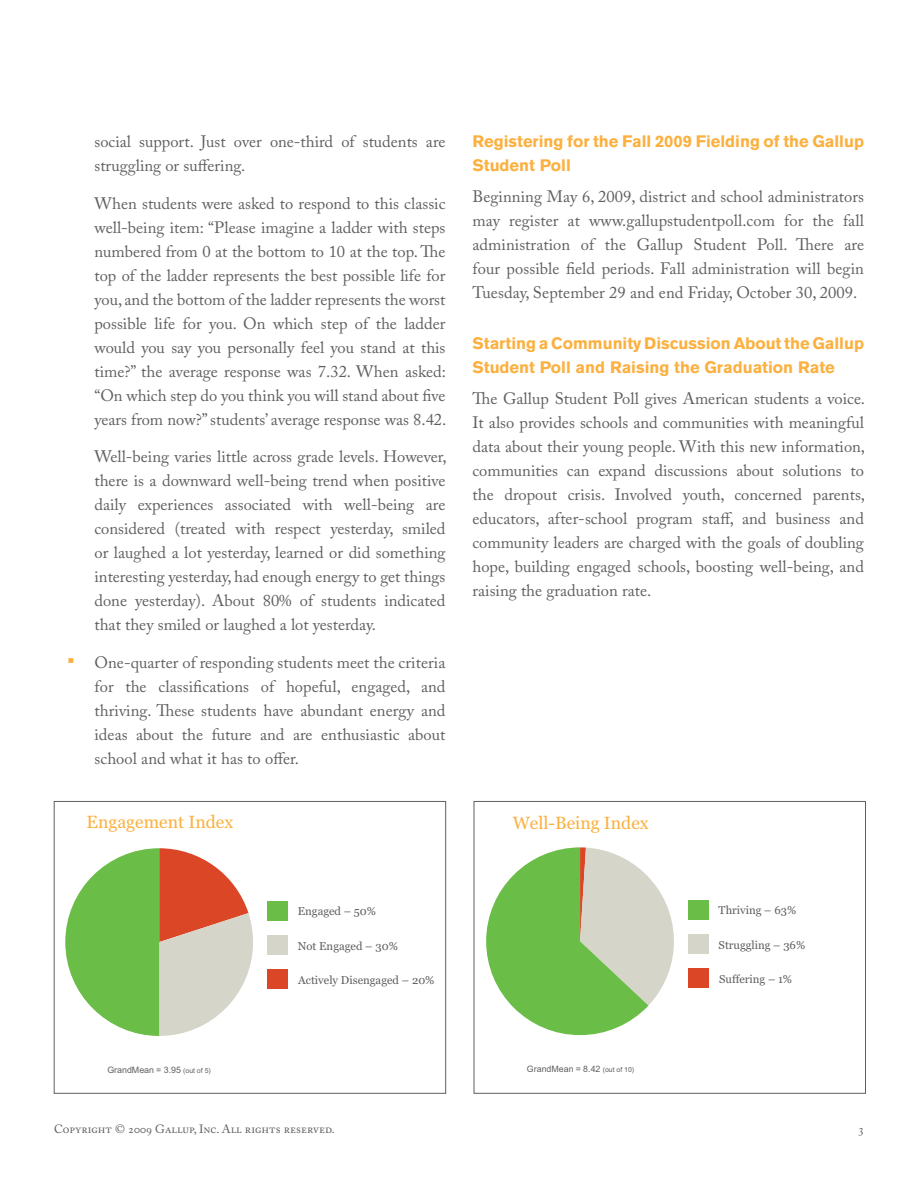
<style>
.page{position:relative;width:918px;height:1188px;background:#fff}
.page>*{position:absolute;margin:0;border:0;box-sizing:border-box;transform-origin:0 0}
.t1{font:17.55px "Georgia";color:#fbb03f}
.t2{font:16.5px/24px "Adobe Caslon Pro";color:#5f5f62;text-align:justify}
.t3{font:700 16.5px/24px "Akzidenz Grotesk BE";color:#fbb03f}
.t4{font:12px "Adobe Caslon Pro";color:#5f5f62}
.t5{font:11.4px "Georgia";color:#5f5f62}
.t6{font:8.85px "Arial";color:#5f5f62}
.s1{font-family:"Akzidenz Grotesk BE";font-size:21px;color:#fbb03f}
.s2{font-size:6.9px}
</style>
<div class="page">
<svg style="left:65px;top:848px;width:188px;height:188px"></svg>
<div style="left:267px;top:901px;width:20px;height:20px;background:#6abd47"></div>
<div style="left:268px;top:969px;width:20px;height:20px;background:#db4726"></div>
<div style="left:267px;top:935px;width:20px;height:20px;background:#d6d5ca"></div>
<div style="left:54px;top:801px;width:392px;height:293px;border:1px solid #5f5f62"></div>
<svg style="left:486px;top:847px;width:188px;height:188px"></svg>
<div style="left:688px;top:901px;width:20px;height:19px;background:#6abd47"></div>
<div style="left:689px;top:969px;width:20px;height:19px;background:#db4726"></div>
<div style="left:688px;top:934px;width:20px;height:20px;background:#d6d5ca"></div>
<div style="left:474px;top:801px;width:392px;height:293px;border:1px solid #5f5f62"></div>
<p class="t2" style="left:94px;top:129px;width:353px">social support. Just over one-third of students are struggling or suffering.</p>
<p class="t2" style="left:94px;top:191px;width:353px">When students were asked to respond to this classic well-being item: “Please imagine a ladder with steps numbered from 0 at the bottom to 10 at the top. The top of the ladder represents the best possible life for you, and the bottom of the ladder represents the worst possible life for you. On which step of the ladder would you say you personally feel you stand at this time?” the average response was 7.32. When asked: “On which step do you think you will stand about five years from now?” students’ average response was 8.42.</p>
<p class="t2" style="left:94px;top:445px;width:354px">Well-being varies little across grade levels. However, there is a downward well-being trend when positive daily experiences associated with well-being are considered (treated with respect yesterday, smiled or laughed a lot yesterday, learned or did something interesting yesterday, had enough energy to get things done yesterday). About 80% of students indicated that they smiled or laughed a lot yesterday.</p>
<p class="t2" style="left:94px;top:650px;width:353px;text-indent:-27px"><span class="s1">•</span> One-quarter of responding students meet the criteria for the classifications of hopeful, engaged, and thriving. These students have abundant energy and ideas about the future and are enthusiastic about school and what it has to offer.</p>
<p class="t1" style="left:87px;top:812px;width:148px">Engagement Index</p>
<p class="t3" style="left:472px;top:130px;width:393px">Registering for the Fall 2009 Fielding of the Gallup<br>Student Poll</p>
<p class="t2" style="left:472px;top:184px;width:393px">Beginning May 6, 2009, district and school administrators may register at www.gallupstudentpoll.com for the fall administration of the Gallup Student Poll. There are four possible field periods. Fall administration will begin Tuesday, September 29 and end Friday, October 30, 2009.</p>
<p class="t3" style="left:472px;top:331px;width:393px">Starting a Community Discussion About the Gallup<br>Student Poll and Raising the Graduation Rate</p>
<p class="t2" style="left:472px;top:386px;width:394px">The Gallup Student Poll gives American students a voice.<br>It also provides schools and communities with meaningful data about their young people. With this new information, communities can expand discussions about solutions to the dropout crisis. Involved youth, concerned parents, educators, after-school program staff, and business and community leaders are charged with the goals of doubling hope, building engaged schools, boosting well-being, and raising the graduation rate.</p>
<p class="t1" style="left:513px;top:813px;width:138px">Well-Being Index</p>
<p class="t5" style="left:298px;top:905px;width:80px">Engaged – 50%</p>
<p class="t5" style="left:719px;top:904px;width:79px">Thriving – 63%</p>
<p class="t5" style="left:298px;top:940px;width:102px">Not Engaged – 30%</p>
<p class="t5" style="left:719px;top:939px;width:88px">Struggling – 36%</p>
<p class="t5" style="left:298px;top:973px;width:138px">Actively Disengaged – 20%</p>
<p class="t5" style="left:719px;top:972px;width:75px">Suffering – 1%</p>
<p class="t6" style="left:107px;top:1064px;width:105px">GrandMean = 3.95 <span class="s2">(out of 5)</span></p>
<p class="t6" style="left:527px;top:1063px;width:109px">GrandMean = 8.42 <span class="s2">(out of 10)</span></p>
<p class="t4" style="left:54px;top:1121px;width:282px">Copyright © 2009 Gallup, Inc. All rights reserved.</p>
<p class="t4" style="left:858px;top:1121px;width:7px">3</p>
</div>
